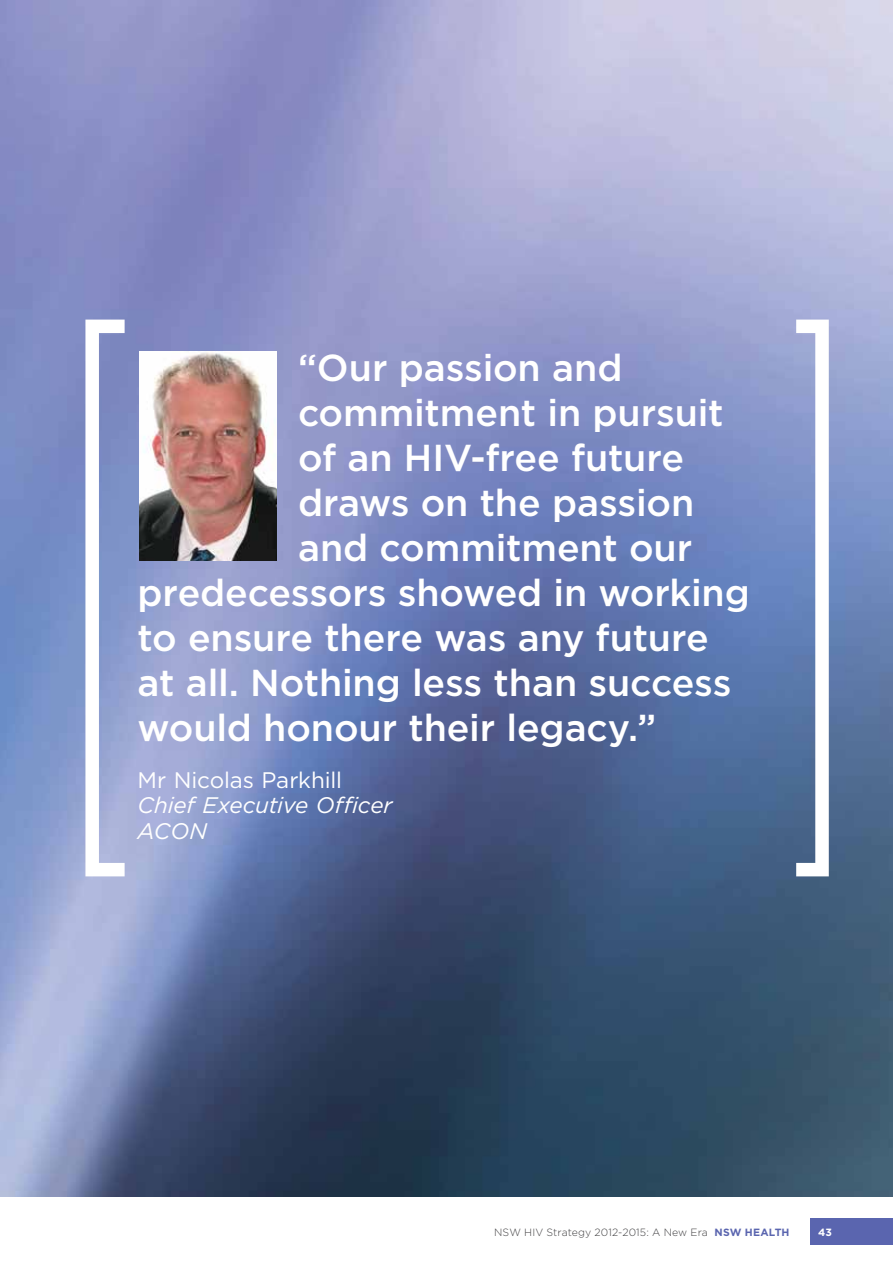
<style>
.page{position:relative;width:893px;height:1263px;background:#fff}
.page>*{position:absolute;margin:0;border:0;box-sizing:border-box;transform-origin:0 0}
.t1{font:500 37.5px "Gotham";letter-spacing:-.005em;color:#fff}
.t2{font:italic 22.5px/25.5px "Gotham";letter-spacing:-.01em;color:#fff}
.t3{font:22.5px "Gotham";letter-spacing:-.005em;color:#fff}
.t4{font:300 10.5px "Gotham";letter-spacing:.005em;color:#414042}
.t5{font:700 10.5px "Gotham";color:#fff}
.s1{font-weight:700;color:#5a65af}
</style>
<div class="page">
<img style="left:0;top:0;width:893px;height:1197px">
<svg style="left:796px;top:320px;width:33px;height:556px"></svg>
<svg style="left:85px;top:320px;width:40px;height:556px"></svg>
<img style="left:139px;top:351px;width:138px;height:210px">
<div style="left:810px;top:1219px;width:83px;height:26px;background:#5a65af"></div>
<p class="t1" style="left:298px;top:346px;width:326px">“Our passion and</p>
<p class="t1" style="left:298px;top:391px;width:427px">commitment in pursuit</p>
<p class="t1" style="left:298px;top:436px;width:388px">of an HIV-free future</p>
<p class="t1" style="left:298px;top:481px;width:398px">draws on the passion</p>
<p class="t1" style="left:298px;top:526px;width:396px">and commitment our</p>
<p class="t1" style="left:138px;top:571px;width:614px">predecessors showed in working</p>
<p class="t1" style="left:138px;top:616px;width:573px">to ensure there was any future</p>
<p class="t1" style="left:138px;top:661px;width:595px">at all. Nothing less than success</p>
<p class="t1" style="left:138px;top:706px;width:520px">would honour their legacy.”</p>
<p class="t3" style="left:138px;top:767px;width:206px">Mr Nicolas Parkhill</p>
<p class="t2" style="left:138px;top:792px;width:257px">Chief Executive Officer<br>ACON</p>
<p class="t4" style="left:494px;top:1226px;width:295px">NSW HIV Strategy 2012-2015: A New Era <span class="s1">NSW Health</span></p>
<p class="t5" style="left:818px;top:1225px;width:15px">43</p>
</div>
